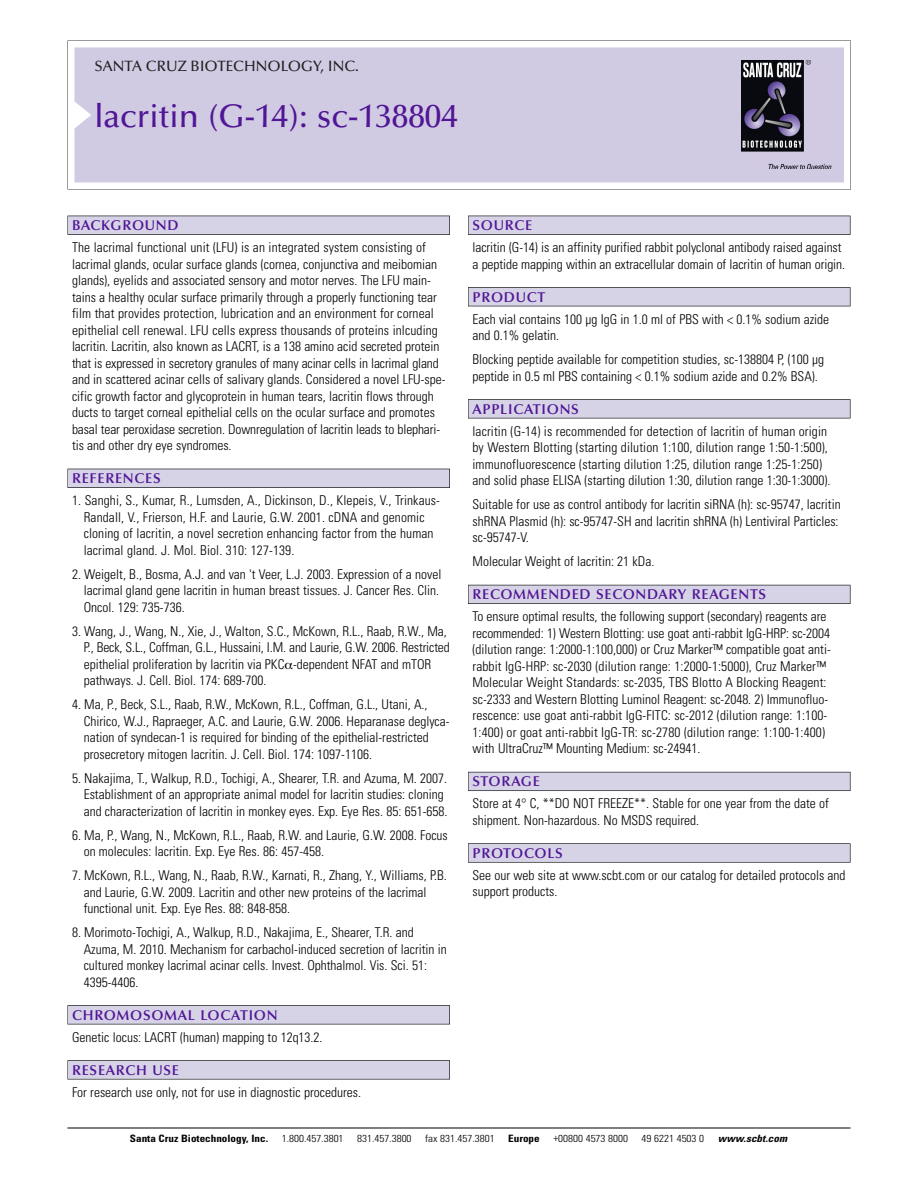
<style>
.page{position:relative;width:918px;height:1188px;background:#fff}
.page>*{position:absolute;margin:0;border:0;box-sizing:border-box;transform-origin:0 0}
.t1{font:500 33px "Optima";color:#511695}
.t2{font:500 15px "Optima";color:#231f20}
.t3{font:600 14.25px "Optima";letter-spacing:.05em;color:#511695}
.t4{font:300 condensed 13.5px/16.5px "Univers";color:#000}
.t5{font:300 condensed 10.2px "Univers";color:#000;scale:1.1 1}
.t6{font:700 condensed 10.2px "Univers";color:#000;scale:1.1 1}
.t7{font:italic 700 condensed 10.2px "Univers";letter-spacing:.005em;color:#000;scale:1.1 1}
</style>
<div class="page">
<svg style="left:68px;top:40px;width:783px;height:149px"></svg>
<div style="left:74px;top:47px;width:770px;height:135px;background:#d1cae3"></div>
<img style="left:741px;top:60px;width:90px;height:108px">
<div style="left:68px;top:216px;width:382px;height:19px;background:#525155"></div>
<div style="left:68px;top:216px;width:381px;height:18px;background:#d7d3e7"></div>
<div style="left:68px;top:469px;width:382px;height:19px;background:#515055"></div>
<div style="left:68px;top:469px;width:381px;height:18px;background:#d7d3e7"></div>
<div style="left:68px;top:1005px;width:382px;height:19px;background:#545357"></div>
<div style="left:68px;top:1006px;width:381px;height:18px;background:#d7d3e7"></div>
<div style="left:68px;top:1060px;width:382px;height:19px;background:#575759"></div>
<div style="left:68px;top:1061px;width:381px;height:18px;background:#d7d3e7"></div>
<div style="left:468px;top:216px;width:382px;height:19px;background:#525155"></div>
<div style="left:468px;top:216px;width:382px;height:18px;background:#d7d3e7"></div>
<div style="left:468px;top:287px;width:382px;height:19px;background:#525155"></div>
<div style="left:468px;top:288px;width:382px;height:18px;background:#d7d3e7"></div>
<div style="left:468px;top:399px;width:382px;height:19px;background:#545357"></div>
<div style="left:468px;top:400px;width:382px;height:18px;background:#d7d3e7"></div>
<div style="left:468px;top:585px;width:382px;height:19px;background:#54535a"></div>
<div style="left:468px;top:585px;width:382px;height:18px;background:#d7d3e7"></div>
<div style="left:468px;top:772px;width:382px;height:19px;background:#5b5a62"></div>
<div style="left:468px;top:772px;width:382px;height:18px;background:#d7d3e7"></div>
<div style="left:468px;top:843px;width:382px;height:20px;background:#666667"></div>
<div style="left:468px;top:844px;width:382px;height:18px;background:#d7d3e7"></div>
<hr style="left:68px;top:1128px;width:782px;height:1px;background:#000">
<p class="t2" style="left:94px;top:61px;width:266px">SANTA CRUZ BIOTECHNOLOGY, INC.</p>
<h1 class="t1" style="left:94px;top:103px;width:365px">lacritin (G-14): sc-138804</h1>
<p class="t3" style="left:72px;top:219px;width:108px">BACKGROUND</p>
<p class="t4" style="left:72px;top:240px;width:375px">The lacrimal functional unit (LFU) is an integrated system consisting of lacrimal glands, ocular surface glands (cornea, conjunctiva and meibomian glands), eyelids and associated sensory and motor nerves. The LFU main&shy;tains a healthy ocular surface primarily through a properly functioning tear film that provides protection, lubrication and an environment for corneal epithelial cell renewal. LFU cells express thousands of proteins inlcuding lacritin. Lacritin, also known as LACRT, is a 138 amino acid secreted protein that is expressed in secretory granules of many acinar cells in lacrimal gland and in scattered acinar cells of salivary glands. Considered a novel LFU-spe&shy;cific growth factor and glycoprotein in human tears, lacritin flows through ducts to target corneal epithelial cells on the ocular surface and promotes basal tear peroxidase secretion. Downregulation of lacritin leads to blephari&shy;tis and other dry eye syndromes.</p>
<p class="t3" style="left:72px;top:473px;width:90px">REFERENCES</p>
<p class="t4" style="left:84px;top:493px;width:358px;text-indent:-12px">1. Sanghi, S., Kumar, R., Lumsden, A., Dickinson, D., Klepeis, V., Trinkaus-Randall, V., Frierson, H.F. and Laurie, G.W. 2001. cDNA and genomic cloning of lacritin, a novel secretion enhancing factor from the human lacrimal gland. J. Mol. Biol. 310: 127-139.</p>
<p class="t4" style="left:84px;top:567px;width:359px;text-indent:-12px">2. Weigelt, B., Bosma, A.J. and van 't Veer, L.J. 2003. Expression of a novel lacrimal gland gene lacritin in human breast tissues. J. Cancer Res. Clin.<br>Oncol. 129: 735-736.</p>
<p class="t4" style="left:84px;top:624px;width:368px;text-indent:-12px">3. Wang, J., Wang, N., Xie, J., Walton, S.C., McKown, R.L., Raab, R.W., Ma, P., Beck, S.L., Coffman, G.L., Hussaini, I.M. and Laurie, G.W. 2006. Restricted epithelial proliferation by lacritin via PKC -dependent NFAT and mTOR pathways. J. Cell. Biol. 174: 689-700.</p>
<p class="t4" style="left:84px;top:697px;width:367px;text-indent:-12px">4. Ma, P., Beck, S.L., Raab, R.W., McKown, R.L., Coffman, G.L., Utani, A., Chirico, W.J., Rapraeger, A.C. and Laurie, G.W. 2006. Heparanase deglyca&shy;nation of syndecan-1 is required for binding of the epithelial-restricted prosecretory mitogen lacritin. J. Cell. Biol. 174: 1097-1106.</p>
<p class="t4" style="left:84px;top:771px;width:365px;text-indent:-12px">5. Nakajima, T., Walkup, R.D., Tochigi, A., Shearer, T.R. and Azuma, M. 2007.<br>Establishment of an appropriate animal model for lacritin studies: cloning and characterization of lacritin in monkey eyes. Exp. Eye Res. 85: 651-658.</p>
<p class="t4" style="left:84px;top:828px;width:366px;text-indent:-12px">6. Ma, P., Wang, N., McKown, R.L., Raab, R.W. and Laurie, G.W. 2008. Focus on molecules: lacritin. Exp. Eye Res. 86: 457-458.</p>
<p class="t4" style="left:84px;top:868px;width:365px;text-indent:-12px">7. McKown, R.L., Wang, N., Raab, R.W., Karnati, R., Zhang, Y., Williams, P.B. and Laurie, G.W. 2009. Lacritin and other new proteins of the lacrimal functional unit. Exp. Eye Res. 88: 848-858.</p>
<p class="t4" style="left:84px;top:925px;width:365px;text-indent:-12px">8. Morimoto-Tochigi, A., Walkup, R.D., Nakajima, E., Shearer, T.R. and Azuma, M. 2010. Mechanism for carbachol-induced secretion of lacritin in cultured monkey lacrimal acinar cells. Invest. Ophthalmol. Vis. Sci. 51:<br>4395-4406.</p>
<p class="t3" style="left:72px;top:1009px;width:207px">CHROMOSOMAL LOCATION</p>
<p class="t4" style="left:72px;top:1030px;width:252px">Genetic locus: LACRT (human) mapping to 12q13.2.</p>
<p class="t3" style="left:72px;top:1064px;width:109px">RESEARCH USE</p>
<p class="t4" style="left:72px;top:1085px;width:290px">For research use only, not for use in diagnostic procedures.</p>
<p class="t3" style="left:473px;top:219px;width:61px">SOURCE</p>
<p class="t4" style="left:473px;top:240px;width:374px">lacritin (G-14) is an affinity purified rabbit polyclonal antibody raised against a peptide mapping within an extracellular domain of lacritin of human origin.</p>
<p class="t3" style="left:473px;top:291px;width:74px">PRODUCT</p>
<p class="t4" style="left:473px;top:312px;width:358px">Each vial contains 100 µg IgG in 1.0 ml of PBS with &lt; 0.1% sodium azide and 0.1% gelatin.</p>
<p class="t4" style="left:473px;top:352px;width:353px">Blocking peptide available for competition studies, sc-138804 P, (100 µg peptide in 0.5 ml PBS containing &lt; 0.1% sodium azide and 0.2% BSA).</p>
<p class="t3" style="left:473px;top:403px;width:108px">APPLICATIONS</p>
<p class="t4" style="left:473px;top:424px;width:359px">lacritin (G-14) is recommended for detection of lacritin of human origin by Western Blotting (starting dilution 1:100, dilution range 1:50-1:500), immunofluorescence (starting dilution 1:25, dilution range 1:25-1:250) and solid phase ELISA (starting dilution 1:30, dilution range 1:30-1:3000).</p>
<p class="t4" style="left:473px;top:497px;width:370px">Suitable for use as control antibody for lacritin siRNA (h): sc-95747, lacritin shRNA Plasmid (h): sc-95747-SH and lacritin shRNA (h) Lentiviral Particles: sc-95747-V.</p>
<p class="t4" style="left:473px;top:554px;width:183px">Molecular Weight of lacritin: 21 kDa.</p>
<p class="t3" style="left:473px;top:589px;width:295px">RECOMMENDED SECONDARY REAGENTS</p>
<p class="t4" style="left:473px;top:609px;width:360px">To ensure optimal results, the following support (secondary) reagents are recommended: 1) Western Blotting: use goat anti-rabbit IgG-HRP: sc-2004 (dilution range: 1:2000-1:100,000) or Cruz Marker™ compatible goat anti&shy;rabbit IgG-HRP: sc-2030 (dilution range: 1:2000-1:5000), Cruz Marker™ Molecular Weight Standards: sc-2035, TBS Blotto A Blocking Reagent: sc-2333 and Western Blotting Luminol Reagent: sc-2048. 2) Immunofluo&shy;rescence: use goat anti-rabbit IgG-FITC: sc-2012 (dilution range: 1:100- 1:400) or goat anti-rabbit IgG-TR: sc-2780 (dilution range: 1:100-1:400) with UltraCruz™ Mounting Medium: sc-24941.</p>
<p class="t3" style="left:473px;top:776px;width:69px">STORAGE</p>
<p class="t4" style="left:473px;top:796px;width:358px">Store at 4° C, **DO NOT FREEZE**. Stable for one year from the date of shipment. Non-hazardous. No MSDS required.</p>
<p class="t3" style="left:473px;top:847px;width:92px">PROTOCOLS</p>
<p class="t4" style="left:473px;top:868px;width:375px">See our web site at www.scbt.com or our catalog for detailed protocols and support products.</p>
<p class="t6" style="left:130px;top:1135px;width:127px">Santa Cruz Biotechnology, Inc.</p>
<p class="t5" style="left:282px;top:1135px;width:58px">1.800.457.3801</p>
<p class="t5" style="left:357px;top:1135px;width:51px">831.457.3800</p>
<p class="t5" style="left:425px;top:1135px;width:65px">fax 831.457.3801</p>
<p class="t6" style="left:508px;top:1135px;width:30px">Europe</p>
<p class="t5" style="left:553px;top:1135px;width:69px">+00800 4573 8000</p>
<p class="t5" style="left:642px;top:1135px;width:58px">49 6221 4503 0</p>
<p class="t7" style="left:718px;top:1135px;width:64px">www.scbt.com</p>
</div>
